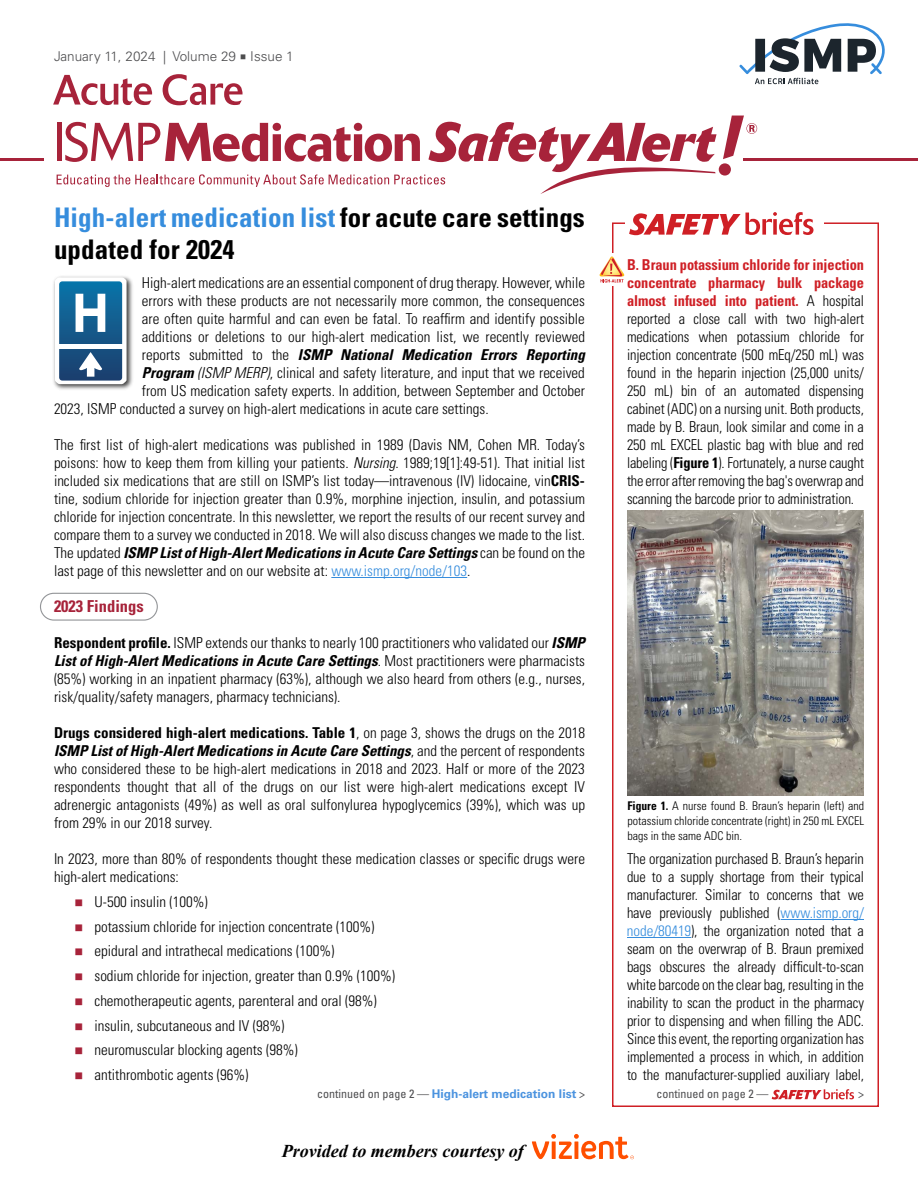
<style>
.page{position:relative;width:918px;height:1188px;background:#fff}
.page>*{position:absolute;margin:0;border:0;box-sizing:border-box;transform-origin:0 0}
.t1{font:700 condensed 27px/32.4px "Univers LT Std";letter-spacing:.005em;color:#000}
.t2{font:italic 700 18px "Times New Roman";color:#000}
.t3{font:700 condensed 16.5px "Univers LT Std";color:#a7233a}
.t4{font:300 condensed 15px/18px "Univers LT Std";color:#000;text-align:justify}
.t5{font:300 condensed 15px/18px "Univers LT Std";color:#000;text-align:justify;scale:.96 1}
.t6{font:italic 700 condensed 15px "Univers LT Std";color:#000}
.t7{font:300 13.5px "Univers LT Std";color:#4d4d4f}
.t8{font:300 condensed 12px/15px "Univers LT Std";color:#000;text-align:justify}
.t9{font:700 12px "Univers LT Std";color:#4b93df}
.t10{font:condensed 12px "Univers LT Std";color:#4d4d4f}
.s1{font-family:"Minion Pro";font-weight:400;font-size:16.5px}
.s2{color:#368ddd}
.s3{font-weight:300;font-style:normal}
.s4{font-weight:700;font-style:italic}
.s5{font-style:italic}
.s6{font-weight:700}
.s7{font-family:"Source Sans Pro";font-weight:400;font-stretch:normal;font-size:15.75px;color:#a7233a}
.s8{font-weight:400;font-stretch:condensed;color:#4d4d4f}
.s9{font-weight:700;color:#cf1f25}
</style>
<div class="page">
<svg style="left:739px;top:23px;width:146px;height:61px"></svg>
<svg style="left:53px;top:75px;width:99px;height:30px"></svg>
<svg style="left:163px;top:74px;width:80px;height:31px"></svg>
<svg style="left:57px;top:116px;width:700px;height:78px"></svg>
<hr style="left:743px;top:158px;width:175px;height:3px;background:#a7233a">
<hr style="left:0;top:158px;width:43px;height:3px;background:#a7233a">
<img style="left:53px;top:276px;width:80px;height:114px">
<svg style="left:55px;top:277px;width:72px;height:107px"></svg>
<hr style="left:58px;top:344px;width:65px;height:4px;background:#fff">
<svg style="left:532px;top:1134px;width:102px;height:25px"></svg>
<hr style="left:331px;top:577px;width:136px;height:1px;background:#368ddd">
<div style="left:40px;top:593px;width:118px;height:28px;border:1px solid #939598;border-radius:13px"></div>
<hr style="left:781px;top:919px;width:83px;height:1px;background:#368ddd">
<hr style="left:627px;top:937px;width:64px;height:1px;background:#368ddd">
<div style="left:612px;top:222px;width:267px;height:885px;border:2px solid #cf1f25"></div>
<div style="left:599px;top:254px;width:26px;height:32px;background:#fff"></div>
<svg style="left:599px;top:256px;width:26px;height:27px"></svg>
<div style="left:625px;top:208px;width:199px;height:29px;background:#fff"></div>
<svg style="left:629px;top:212px;width:185px;height:23px"></svg>
<svg style="left:772px;top:1089px;width:82px;height:10px"></svg>
<img style="left:627px;top:510px;width:237px;height:286px">
<p class="t7" style="left:54px;top:49px;width:241px">January 11, 2024 | Volume 29 <span class="s1">■</span> Issue 1</p>
<h1 class="t1" style="left:54px;top:201px;width:532px"><span class="s2">High-alert medication list</span> for acute care settings updated for 2024</h1>
<p class="t4" style="left:142px;top:274px;width:445px">High-alert medications are an essential component of drug therapy. However, while</p>
<p class="t4" style="left:142px;top:292px;width:445px">errors with these products are not necessarily more common, the consequences</p>
<p class="t4" style="left:142px;top:310px;width:445px">are often quite harmful and can even be fatal. To reaffirm and identify possible</p>
<p class="t4" style="left:142px;top:328px;width:445px">additions or deletions to our high-alert medication list, we recently reviewed</p>
<p class="t6" style="left:142px;top:345px;width:445px"><span class="s3">reports submitted to the</span> ISMP National Medication Errors Reporting</p>
<p class="t4" style="left:142px;top:364px;width:445px"><span class="s4">Program</span> <span class="s5">(ISMP MERP)</span>, clinical and safety literature, and input that we received</p>
<p class="t4" style="left:142px;top:382px;width:445px">from US medication safety experts. In addition, between September and October</p>
<p class="t4" style="left:54px;top:400px;width:436px">2023, ISMP conducted a survey on high-alert medications in acute care settings.</p>
<p class="t4" style="left:54px;top:436px;width:533px">The first list of high-alert medications was published in 1989 (Davis NM, Cohen MR. Today’s poisons: how to keep them from killing your patients. <span class="s5">Nursing</span>. 1989;19[1]:49-51). That initial list included six medications that are still on ISMP’s list today—intravenous (IV) lidocaine, vin<span class="s6">CRIS&shy;</span>tine, sodium chloride for injection greater than 0.9%, morphine injection, insulin, and potassium chloride for injection concentrate. In this newsletter, we report the results of our recent survey and compare them to a survey we conducted in 2018. We will also discuss changes we made to the list.<br>The updated <span class="s4">ISMP List of High-Alert Medications in Acute Care Settings</span> can be found on the last page of this newsletter and on our website at: <span class="s2">www.ismp.org/node/103</span>.</p>
<p class="t3" style="left:54px;top:596px;width:91px">2023 Findings</p>
<p class="t4" style="left:54px;top:634px;width:533px"><span class="s6">Respondent profile.</span> ISMP extends our thanks to nearly 100 practitioners who validated our <span class="s4">ISMP List of High-Alert Medications in Acute Care Settings</span>. Most practitioners were pharmacists (85%) working in an inpatient pharmacy (63%), although we also heard from others (e.g., nurses, risk/quality/safety managers, pharmacy technicians).</p>
<p class="t4" style="left:54px;top:724px;width:533px"><span class="s6">Drugs considered high-alert medications. Table 1</span>, on page 3, shows the drugs on the 2018<br><span class="s4">ISMP List of High-Alert Medications in Acute Care Settings</span>, and the percent of respondents who considered these to be high-alert medications in 2018 and 2023. Half or more of the 2023 respondents thought that all of the drugs on our list were high-alert medications except IV adrenergic antagonists (49%) as well as oral sulfonylurea hypoglycemics (39%), which was up from 29% in our 2018 survey.</p>
<p class="t4" style="left:54px;top:850px;width:533px">In 2023, more than 80% of respondents thought these medication classes or specific drugs were high-alert medications:</p>
<p class="t4" style="left:74px;top:892px;width:135px"><span class="s7">■</span> U-500 insulin (100%)</p>
<p class="t4" style="left:74px;top:917px;width:302px"><span class="s7">■</span> potassium chloride for injection concentrate (100%)</p>
<p class="t4" style="left:74px;top:942px;width:262px"><span class="s7">■</span> epidural and intrathecal medications (100%)</p>
<p class="t4" style="left:74px;top:967px;width:322px"><span class="s7">■</span> sodium chloride for injection, greater than 0.9% (100%)</p>
<p class="t4" style="left:74px;top:991px;width:304px"><span class="s7">■</span> chemotherapeutic agents, parenteral and oral (98%)</p>
<p class="t4" style="left:74px;top:1016px;width:212px"><span class="s7">■</span> insulin, subcutaneous and IV (98%)</p>
<p class="t4" style="left:74px;top:1041px;width:225px"><span class="s7">■</span> neuromuscular blocking agents (98%)</p>
<p class="t4" style="left:74px;top:1066px;width:176px"><span class="s7">■</span> antithrombotic agents (96%)</p>
<p class="t9" style="left:317px;top:1087px;width:269px"><span class="s8">continued on page 2 —</span> High-alert medication list <span class="s8">&gt;</span></p>
<p class="t2" style="left:282px;top:1138px;width:243px">Provided to members courtesy of</p>
<p class="t5" style="left:627px;top:256px;width:248px"><span class="s9">B. Braun potassium chloride for injection concentrate pharmacy bulk package almost infused into patient.</span> A hospital reported a close call with two high-alert medications when potassium chloride for injection concentrate (500 mEq/250 mL) was found in the heparin injection (25,000 units/ 250 mL) bin of an automated dispensing cabinet (ADC) on a nursing unit. Both products, made by B. Braun, look similar and come in a 250 mL EXCEL plastic bag with blue and red labeling (<span class="s6">Figure 1</span>). Fortunately, a nurse caught the error after removing the bag's overwrap and scanning the barcode prior to administration.</p>
<p class="t8" style="left:627px;top:798px;width:238px"><span class="s6">Figure 1.</span> A nurse found B. Braun’s heparin (left) and potassium chloride concentrate (right) in 250 mL EXCEL bags in the same ADC bin.</p>
<p class="t5" style="left:627px;top:850px;width:248px">The organization purchased B. Braun’s heparin due to a supply shortage from their typical manufacturer. Similar to concerns that we have previously published (<span class="s2">www.ismp.org/ node/80419</span>), the organization noted that a seam on the overwrap of B. Braun premixed bags obscures the already difficult-to-scan white barcode on the clear bag, resulting in the inability to scan the product in the pharmacy prior to dispensing and when filling the ADC.<br>Since this event, the reporting organization has implemented a process in which, in addition to the manufacturer-supplied auxiliary label,</p>
<p class="t10" style="left:656px;top:1086px;width:113px">continued on page 2 —</p>
<p class="t10" style="left:858px;top:1086px;width:7px">&gt;</p>
</div>
